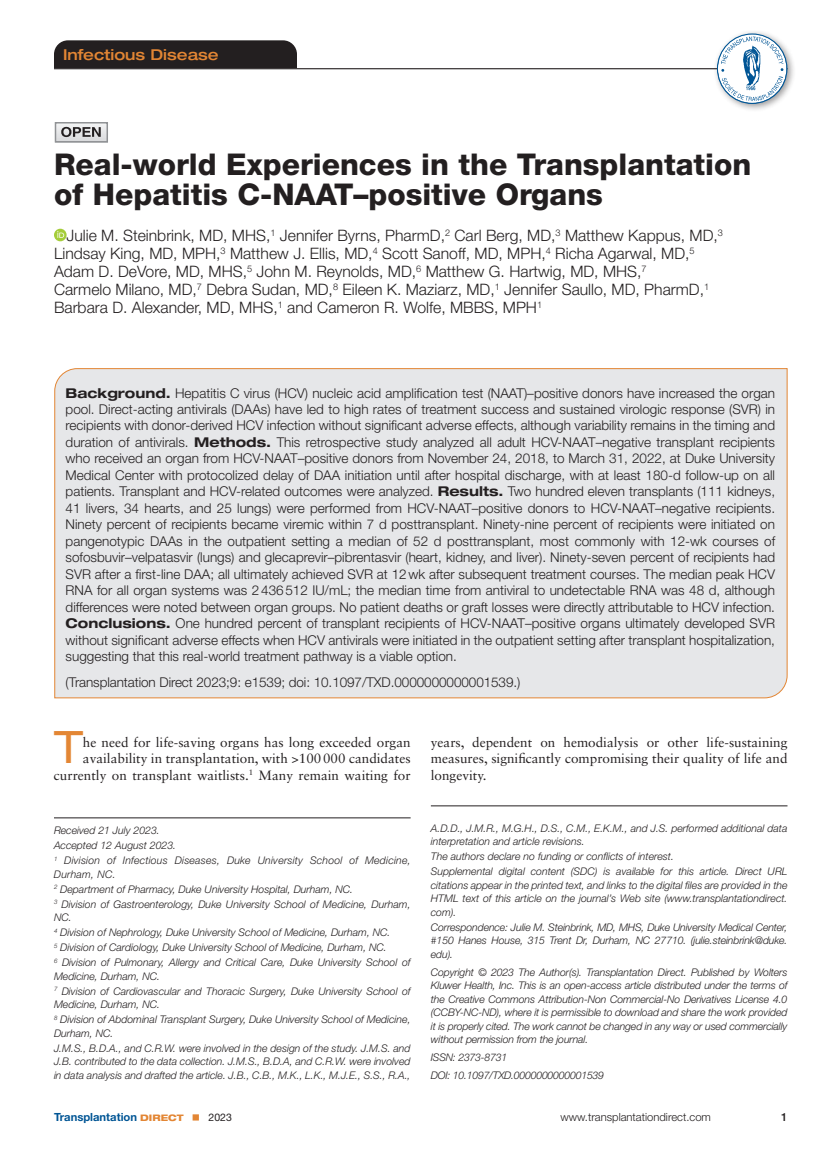
<style>
.page{position:relative;width:837px;height:1161px;background:#fff}
.page>*{position:absolute;margin:0;border:0;box-sizing:border-box;transform-origin:0 0}
.t1{font:expanded 44.7px "Helvetica Neue LT Std";color:#e38634}
.t2{font:800 30px/30px "Helvetica Neue LT Std";color:#231f20}
.t3{font:300 15.75px/18px "Helvetica Neue LT Std";color:#231f20}
.t4{font:500 expanded 15px "Helvetica Neue LT Std";color:#e38634}
.t5{font:300 13.5px/16.5px "Helvetica Neue LT Std";letter-spacing:-.005em;color:#231f20;text-align:justify}
.t6{font:13.5px/16.5px "Sabon LT Std";color:#231f20;text-align:right}
.t7{font:300 11.25px "Helvetica Neue LT Std";color:#231f20}
.t8{font:700 11.25px "Helvetica Neue LT Std";color:#005595}
.t9{font:500 11.25px "Helvetica Neue LT Std";color:#231f20}
.t10{font:italic 300 10.5px/13.5px "Helvetica Neue LT Std";color:#231f20}
.t11{font:italic 300 10.5px/15px "Helvetica Neue LT Std";letter-spacing:.02em;color:#231f20}
.t12{font:italic 300 10.5px/18px "Helvetica Neue LT Std";letter-spacing:-.02em;color:#231f20}
.t13{font:10.5px "Helvetica Neue LT Std";color:#231f20}
.s1{font-weight:700;font-stretch:expanded}
.s2{font-weight:800;font-stretch:expanded;font-size:9px;color:#e38634}
</style>
<div class="page">
<div style="left:193px;top:1114px;width:6px;height:7px;background:#e38634"></div>
<hr style="left:54px;top:68px;width:734px;height:1px;background:#231f20">
<img style="left:58px;top:125px;width:47px;height:15px">
<div style="left:55px;top:122px;width:53px;height:21px;border:2px solid #909295"></div>
<svg style="left:61px;top:127px;width:40px;height:10px"></svg>
<svg style="left:54px;top:229px;width:13px;height:12px"></svg>
<svg style="left:57px;top:231px;width:7px;height:7px"></svg>
<hr style="left:54px;top:818px;width:357px;height:1px;background:#231f20">
<div style="left:54px;top:40px;width:243px;height:28px;background:#231f20"></div>
<div style="left:54px;top:368px;width:734px;height:331px;background:#e6e7e9"></div>
<hr style="left:431px;top:805px;width:357px;height:1px;background:#231f20">
<div style="left:713px;top:29px;width:83px;height:84px;background:#231f20;opacity:.45"></div>
<svg style="left:717px;top:34px;width:70px;height:69px"></svg>
<svg style="left:721px;top:37px;width:62px;height:64px"></svg>
<div style="left:717px;top:33px;width:70px;height:71px;border:1px solid #005595;border-radius:50%"></div>
<p class="t4" style="left:63px;top:45px;width:157px">Infectious Disease</p>
<h2 class="t2" style="left:54px;top:150px;width:699px">Real-world Experiences in the Transplantation of Hepatitis C-NAAT–positive Organs</h2>
<p class="t3" style="left:54px;top:226px;width:670px;text-indent:13px">Julie M. Steinbrink, MD, MHS,<sup>1</sup> Jennifer Byrns, PharmD,<sup>2</sup> Carl Berg, MD,<sup>3</sup> Matthew Kappus, MD,<sup>3<br></sup>Lindsay King, MD, MPH,<sup>3</sup> Matthew J. Ellis, MD,<sup>4</sup> Scott Sanoff, MD, MPH,<sup>4</sup> Richa Agarwal, MD,<sup>5<br></sup>Adam D. DeVore, MD, MHS,<sup>5</sup> John M. Reynolds, MD,<sup>6</sup> Matthew G. Hartwig, MD, MHS,<sup>7<br></sup>Carmelo Milano, MD,<sup>7</sup> Debra Sudan, MD,<sup>8</sup> Eileen K. Maziarz, MD,<sup>1</sup> Jennifer Saullo, MD, PharmD,<sup>1<br></sup>Barbara D. Alexander, MD, MHS,<sup>1</sup> and Cameron R. Wolfe, MBBS, MPH<sup>1</sup></p>
<p class="t5" style="left:66px;top:384px;width:711px"><span class="s1">Background.</span> Hepatitis C virus (HCV) nucleic acid amplification test (NAAT)–positive donors have increased the organ pool. Direct-acting antivirals (DAAs) have led to high rates of treatment success and sustained virologic response (SVR) in recipients with donor-derived HCV infection without significant adverse effects, although variability remains in the timing and duration of antivirals. <span class="s1">Methods.</span> This retrospective study analyzed all adult HCV-NAAT–negative transplant recipients who received an organ from HCV-NAAT–positive donors from November 24, 2018, to March 31, 2022, at Duke University Medical Center with protocolized delay of DAA initiation until after hospital discharge, with at least 180-d follow-up on all patients. Transplant and HCV-related outcomes were analyzed. <span class="s1">Results.</span> Two hundred eleven transplants (111 kidneys, 41 livers, 34 hearts, and 25 lungs) were performed from HCV-NAAT–positive donors to HCV-NAAT–negative recipients.<br>Ninety percent of recipients became viremic within 7 d posttransplant. Ninety-nine percent of recipients were initiated on pangenotypic DAAs in the outpatient setting a median of 52 d posttransplant, most commonly with 12-wk courses of sofosbuvir–velpatasvir (lungs) and glecaprevir–pibrentasvir (heart, kidney, and liver). Ninety-seven percent of recipients had SVR after a first-line DAA; all ultimately achieved SVR at 12wk after subsequent treatment courses. The median peak HCV RNA for all organ systems was 2436512 IU/mL; the median time from antiviral to undetectable RNA was 48 d, although differences were noted between organ groups. No patient deaths or graft losses were directly attributable to HCV infection.<br><span class="s1">Conclusions.</span> One hundred percent of transplant recipients of HCV-NAAT–positive organs ultimately developed SVR without significant adverse effects when HCV antivirals were initiated in the outpatient setting after transplant hospitalization, suggesting that this real-world treatment pathway is a viable option.</p>
<p class="t5" style="left:66px;top:674px;width:456px">(Transplantation Direct 2023;9: e1539; doi: 10.1097/TXD.0000000000001539.)</p>
<h1 class="t1" style="left:54px;top:720px;width:30px">T</h1>
<p class="t6" style="left:54px;top:734px;width:358px">he need for life-saving organs has long exceeded organ availability in transplantation, with &gt;100000 candidates currently on transplant waitlists.<sup>1</sup> Many remain waiting for</p>
<p class="t6" style="left:431px;top:734px;width:358px;text-align:justify">years, dependent on hemodialysis or other life-sustaining measures, significantly compromising their quality of life and longevity.</p>
<p class="t11" style="left:54px;top:823px;width:358px">Received 21 July 2023.<br>Accepted 12 August 2023.<br><sup>1</sup> Division of Infectious Diseases, Duke University School of Medicine,</p>
<p class="t10" style="left:54px;top:867px;width:358px;line-height:15px">Durham, NC.<br><sup>2</sup> Department of Pharmacy, Duke University Hospital, Durham, NC.<br><sup>3</sup> Division of Gastroenterology, Duke University School of Medicine, Durham,</p>
<p class="t10" style="left:54px;top:910px;width:358px;line-height:15px">NC.<br><sup>4</sup> Division of Nephrology, Duke University School of Medicine, Durham, NC.<br><sup>5</sup> Division of Cardiology, Duke University School of Medicine, Durham, NC.<br><sup>6</sup> Division of Pulmonary, Allergy and Critical Care, Duke University School of</p>
<p class="t10" style="left:54px;top:969px;width:358px;line-height:15px">Medicine, Durham, NC.<br><sup>7</sup> Division of Cardiovascular and Thoracic Surgery, Duke University School of</p>
<p class="t10" style="left:54px;top:997px;width:358px;line-height:15px">Medicine, Durham, NC.<br><sup>8</sup> Division of Abdominal Transplant Surgery, Duke University School of Medicine,</p>
<p class="t10" style="left:54px;top:1026px;width:358px;line-height:15px">Durham, NC.<br>J.M.S., B.D.A., and C.R.W. were involved in the design of the study. J.M.S. and</p>
<p class="t10" style="left:54px;top:1055px;width:358px">J.B. contributed to the data collection. J.M.S., B.D.A, and C.R.W. were involved in data analysis and drafted the article. J.B., C.B., M.K., L.K., M.J.E., S.S., R.A.,</p>
<p class="t10" style="left:431px;top:821px;width:358px">A.D.D., J.M.R., M.G.H., D.S., C.M., E.K.M., and J.S. performed additional data interpretation and article revisions.</p>
<p class="t10" style="left:431px;top:849px;width:358px;line-height:15px">The authors declare no funding or conflicts of interest.<br>Supplemental digital content (SDC) is available for this article. Direct URL</p>
<p class="t10" style="left:431px;top:878px;width:358px;text-align:justify">citations appear in the printed text, and links to the digital files are provided in the HTML text of this article on the journal’s Web site (www.transplantationdirect. com).</p>
<p class="t10" style="left:431px;top:920px;width:358px;text-align:justify">Correspondence: Julie M. Steinbrink, MD, MHS, Duke University Medical Center, #150 Hanes House, 315 Trent Dr, Durham, NC 27710. (julie.steinbrink@duke. edu).</p>
<p class="t10" style="left:431px;top:965px;width:358px;text-align:justify">Copyright © 2023 The Author(s). Transplantation Direct. Published by Wolters Kluwer Health, Inc. This is an open-access article distributed under the terms of the Creative Commons Attribution-Non Commercial-No Derivatives License 4.0 (CCBY-NC-ND), where it is permissible to download and share the work provided it is properly cited. The work cannot be changed in any way or used commercially without permission from the journal.</p>
<p class="t12" style="left:431px;top:1048px;width:175px">ISSN: 2373-8731<br>DOI: 10.1097/TXD.0000000000001539</p>
<p class="t8" style="left:54px;top:1110px;width:131px">Transplantation <span class="s2">DIRECT</span></p>
<p class="t13" style="left:209px;top:1111px;width:25px">2023</p>
<p class="t7" style="left:561px;top:1110px;width:152px">www.transplantationdirect.com</p>
<p class="t9" style="left:781px;top:1110px;width:8px">1</p>
</div>
